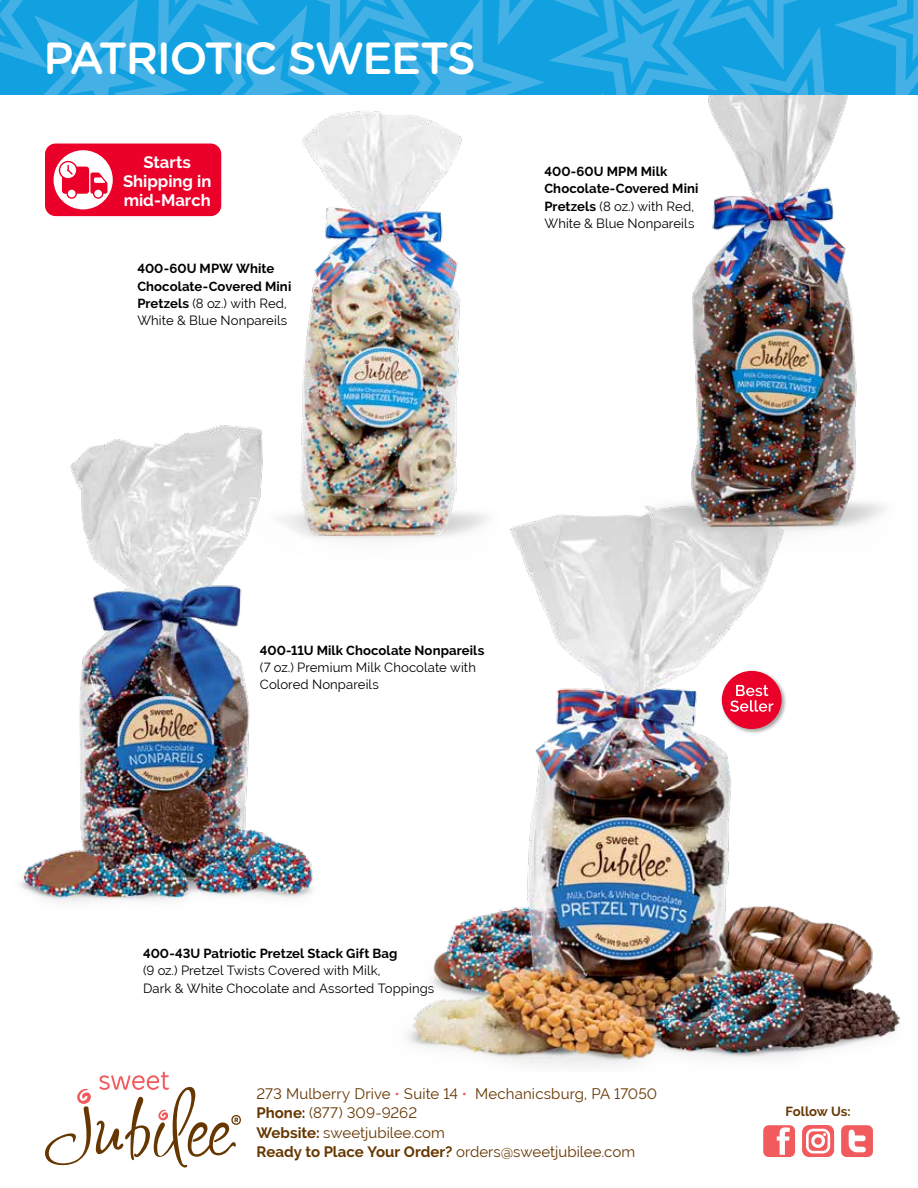
<style>
.page{position:relative;width:918px;height:1188px;background:#fff}
.page>*{position:absolute;margin:0;border:0;box-sizing:border-box;transform-origin:0 0}
.t1{font:500 45px "Gotham Rounded";letter-spacing:-.04em;color:#fff}
.t2{font:700 16.65px/19.2px "Raleway";color:#fff;text-align:center}
.t3{font:15px/19.5px "Raleway";letter-spacing:.005em;color:#663700}
.t4{font:700 13.2px/17.2px "Raleway";letter-spacing:.005em;color:#000}
.t5{font:13.2px/17.2px "Raleway";letter-spacing:.01em;color:#000}
.t6{font:700 13.2px "Raleway";color:#663700}
.s1{font-weight:400}
.s2{color:#f15b5d}
.s3{font-weight:700}
</style>
<div class="page">
<img style="left:407px;top:515px;width:494px;height:551px">
<img style="left:226px;top:94px;width:280px;height:479px">
<img style="left:639px;top:94px;width:261px;height:473px">
<div style="left:841px;top:1125px;width:32px;height:32px;background:#f15b5d;border-radius:6px"></div>
<svg style="left:849px;top:1130px;width:17px;height:22px"></svg>
<div style="left:763px;top:1125px;width:32px;height:32px;background:#f15b5d;border-radius:6px"></div>
<svg style="left:777px;top:1127px;width:13px;height:28px"></svg>
<svg style="left:802px;top:1125px;width:32px;height:32px"></svg>
<div style="left:806px;top:1129px;width:24px;height:24px;border:3px solid #fff;border-radius:6px"></div>
<div style="left:811px;top:1134px;width:14px;height:14px;border:3px solid #fff;border-radius:50%"></div>
<svg style="left:45px;top:1072px;width:196px;height:96px"></svg>
<svg style="left:0;top:0;width:918px;height:94px;background:#23a6e2"></svg>
<img style="left:19px;top:419px;width:340px;height:484px">
<div style="left:45px;top:144px;width:176px;height:72px;background:#ea0029;border-radius:11px"></div>
<div style="left:54px;top:150px;width:59px;height:59px;background:#fff;border-radius:50%"></div>
<svg style="left:59px;top:161px;width:48px;height:38px"></svg>
<div style="left:720px;top:669px;width:67px;height:65px;background:#000;opacity:.35"></div>
<div style="left:722px;top:671px;width:60px;height:58px;background:#ea0029;border-radius:50%"></div>
<svg style="left:730px;top:685px;width:43px;height:27px"></svg>
<h1 class="t1" style="left:43px;top:25px;width:434px">PATRIOTIC SWEETS</h1>
<p class="t2" style="left:123px;top:152px;width:90px">Starts<br>Shipping in mid-March</p>
<p class="t4" style="left:137px;top:260px;width:155px">400-60U MPW White<br>Chocolate-Covered Mini<br>Pretzels <span class="s1">(8 oz.) with Red,<br>White &amp; Blue Nonpareils</span></p>
<p class="t4" style="left:544px;top:163px;width:155px">400-60U MPM Milk<br>Chocolate-Covered Mini<br>Pretzels <span class="s1">(8 oz.) with Red,<br>White &amp; Blue Nonpareils</span></p>
<p class="t4" style="left:260px;top:641px;width:226px">400-11U Milk Chocolate Nonpareils</p>
<p class="t5" style="left:260px;top:659px;width:218px">(7 oz.) Premium Milk Chocolate with<br>Colored Nonpareils</p>
<p class="t4" style="left:143px;top:945px;width:256px">400-43U Patriotic Pretzel Stack Gift Bag</p>
<p class="t5" style="left:143px;top:962px;width:293px">(9 oz.) Pretzel Twists Covered with Milk,<br>Dark &amp; White Chocolate and Assorted Toppings</p>
<p class="t3" style="left:256px;top:1083px;width:402px">273 Mulberry Drive <span class="s2">•</span> Suite 14 <span class="s2">•</span> Mechanicsburg, PA 17050<br><span class="s3">Phone:</span> (877) 309-9262<br><span class="s3">Website:</span> sweetjubilee.com<br><span class="s3">Ready to Place Your Order?</span> orders@sweetjubilee.com</p>
<p class="t6" style="left:785px;top:1104px;width:67px">Follow Us:</p>
</div>
